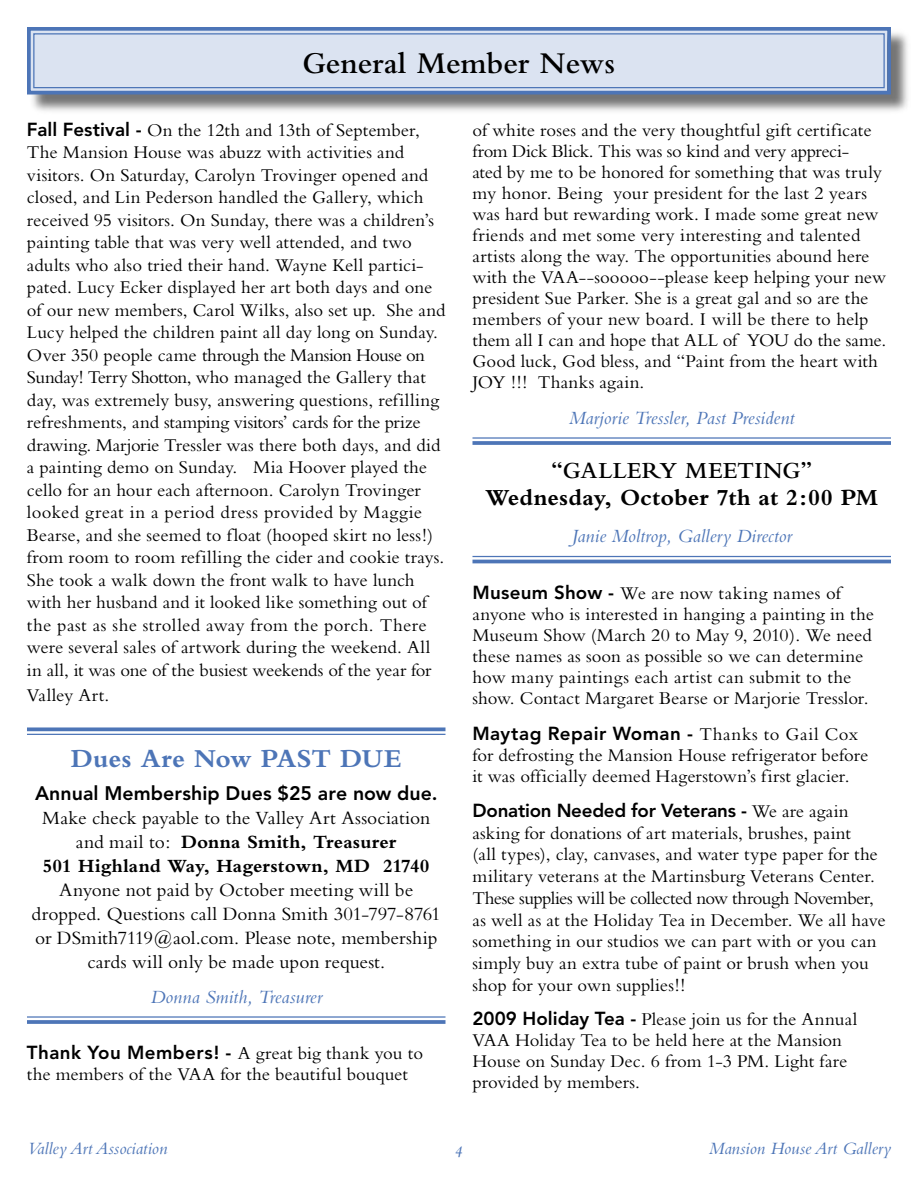
<style>
.page{position:relative;width:918px;height:1188px;background:#fff}
.page>*{position:absolute;margin:0;border:0;box-sizing:border-box;transform-origin:0 0}
.t1{font:600 31.5px "Bembo";color:#000}
.t2{font:700 27px "Bembo";letter-spacing:-.005em;color:#4d75b7}
.t3{font:700 24px/27px "Bembo";letter-spacing:.005em;color:#000;text-align:center}
.t4{font:19.5px/23.9px "Bembo";color:#000;text-align:center}
.t5{font:italic 19.5px "Bembo";color:#4d75b7}
.t6{font:18.75px/22.5px "Bembo";letter-spacing:.005em;color:#000}
.t7{font:18.75px "Bembo";letter-spacing:.035em;color:#000}
.t8{font:18px "Bembo Italic Os F";color:#4d75b7}
.s1{font-family:"Avenir";font-weight:800}
.s2{font-weight:700}
.s3{font-weight:600}
</style>
<div class="page">
<div style="left:27px;top:27px;width:884px;height:88px;background:#000;opacity:.55"></div>
<svg style="left:27px;top:27px;width:866px;height:69px;background:#c6d2e6"></svg>
<div style="left:33px;top:33px;width:852px;height:55px;border:1px solid #4d75b7"></div>
<svg style="left:27px;top:727px;width:418px;height:4px;background:#6285bf"></svg>
<hr style="left:27px;top:734px;width:418px;height:1px;background:#4d75b7">
<hr style="left:27px;top:1016px;width:418px;height:2px;background:#4d75b7">
<hr style="left:27px;top:1020px;width:418px;height:4px;background:#577dbb">
<hr style="left:472px;top:437px;width:419px;height:2px;background:#4d75b7">
<svg style="left:472px;top:441px;width:419px;height:4px;background:#577dbb"></svg>
<hr style="left:472px;top:556px;width:419px;height:1px;background:#4d75b7">
<hr style="left:472px;top:560px;width:419px;height:3px;background:#4d75b7">
<p class="t1" style="left:303px;top:45px;width:314px">General Member News</p>
<p class="t6" style="left:27px;top:118px;width:420px"><span class="s1">Fall Festival -</span> On the 12th and 13th of September, The Mansion House was abuzz with activities and visitors. On Saturday, Carolyn Trovinger opened and closed, and Lin Pederson handled the Gallery, which received 95 visitors. On Sunday, there was a children’s painting table that was very well attended, and two adults who also tried their hand. Wayne Kell partici&shy;pated. Lucy Ecker displayed her art both days and one of our new members, Carol Wilks, also set up. She and Lucy helped the children paint all day long on Sunday.<br>Over 350 people came through the Mansion House on Sunday! Terry Shotton, who managed the Gallery that day, was extremely busy, answering questions, refilling refreshments, and stamping visitors’ cards for the prize drawing. Marjorie Tressler was there both days, and did a painting demo on Sunday. Mia Hoover played the cello for an hour each afternoon. Carolyn Trovinger looked great in a period dress provided by Maggie Bearse, and she seemed to float (hooped skirt no less!) from room to room refilling the cider and cookie trays.<br>She took a walk down the front walk to have lunch with her husband and it looked like something out of the past as she strolled away from the porch. There were several sales of artwork during the weekend. All in all, it was one of the busiest weekends of the year for</p>
<p class="t7" style="left:27px;top:684px;width:84px">Valley Art.</p>
<p class="t2" style="left:71px;top:744px;width:332px">Dues Are Now PAST DUE</p>
<p class="t4" style="left:32px;top:782px;width:411px"><span class="s1">Annual Membership Dues $25 are now due.<br></span>Make check payable to the Valley Art Association and mail to: <span class="s2">Donna Smith, Treasurer<br>501 Highland Way, Hagerstown, MD 21740<br></span>Anyone not paid by October meeting will be dropped. Questions call Donna Smith 301-797-8761 or DSmith7119@aol.com. Please note, membership cards will only be made upon request.</p>
<p class="t5" style="left:150px;top:985px;width:173px">Donna Smith, Treasurer</p>
<p class="t6" style="left:27px;top:1042px;width:398px;line-height:21px"><span class="s1">Thank You Members! -</span> A great big thank you to the members of the VAA for the beautiful bouquet</p>
<p class="t6" style="left:472px;top:119px;width:415px;line-height:21px">of white roses and the very thoughtful gift certificate from Dick Blick. This was so kind and very appreci-<br>ated by me to be honored for something that was truly my honor. Being your president for the last 2 years was hard but rewarding work. I made some great new friends and met some very interesting and talented artists along the way. The opportunities abound here with the VAA--sooooo--please keep helping your new president Sue Parker. She is a great gal and so are the members of your new board. I will be there to help them all I can and hope that ALL of YOU do the same.<br>Good luck, God bless, and “Paint from the heart with JOY !!! Thanks again.</p>
<p class="t5" style="left:569px;top:406px;width:227px">Marjorie Tressler, Past President</p>
<p class="t3" style="left:485px;top:457px;width:394px"><span class="s3">“GALLERY MEETING”<br></span>Wednesday, October 7th at 2:00 PM</p>
<p class="t5" style="left:572px;top:525px;width:222px">Janie Moltrop, Gallery Director</p>
<p class="t6" style="left:472px;top:582px;width:403px;line-height:21px"><span class="s1">Museum Show -</span> We are now taking names of anyone who is interested in hanging a painting in the Museum Show (March 20 to May 9, 2010). We need these names as soon as possible so we can determine how many paintings each artist can submit to the show. Contact Margaret Bearse or Marjorie Tresslor.</p>
<p class="t6" style="left:472px;top:723px;width:397px;line-height:21px"><span class="s1">Maytag Repair Woman -</span> Thanks to Gail Cox for defrosting the Mansion House refrigerator before it was officially deemed Hagerstown’s first glacier.</p>
<p class="t6" style="left:472px;top:800px;width:415px;line-height:21.8px"><span class="s1">Donation Needed for Veterans -</span> We are again asking for donations of art materials, brushes, paint<br>(all types), clay, canvases, and water type paper for the military veterans at the Martinsburg Veterans Center.<br>These supplies will be collected now through November, as well as at the Holiday Tea in December. We all have something in our studios we can part with or you can simply buy an extra tube of paint or brush when you shop for your own supplies!!</p>
<p class="t6" style="left:472px;top:1009px;width:386px;line-height:21px"><span class="s1">2009 Holiday Tea -</span> Please join us for the Annual VAA Holiday Tea to be held here at the Mansion House on Sunday Dec. 6 from 1-3 PM. Light fare provided by members.</p>
<p class="t8" style="left:27px;top:1138px;width:142px">Valley Art Association</p>
<p class="t8" style="left:455px;top:1138px;width:9px">4</p>
<p class="t8" style="left:709px;top:1138px;width:184px">Mansion House Art Gallery</p>
</div>
